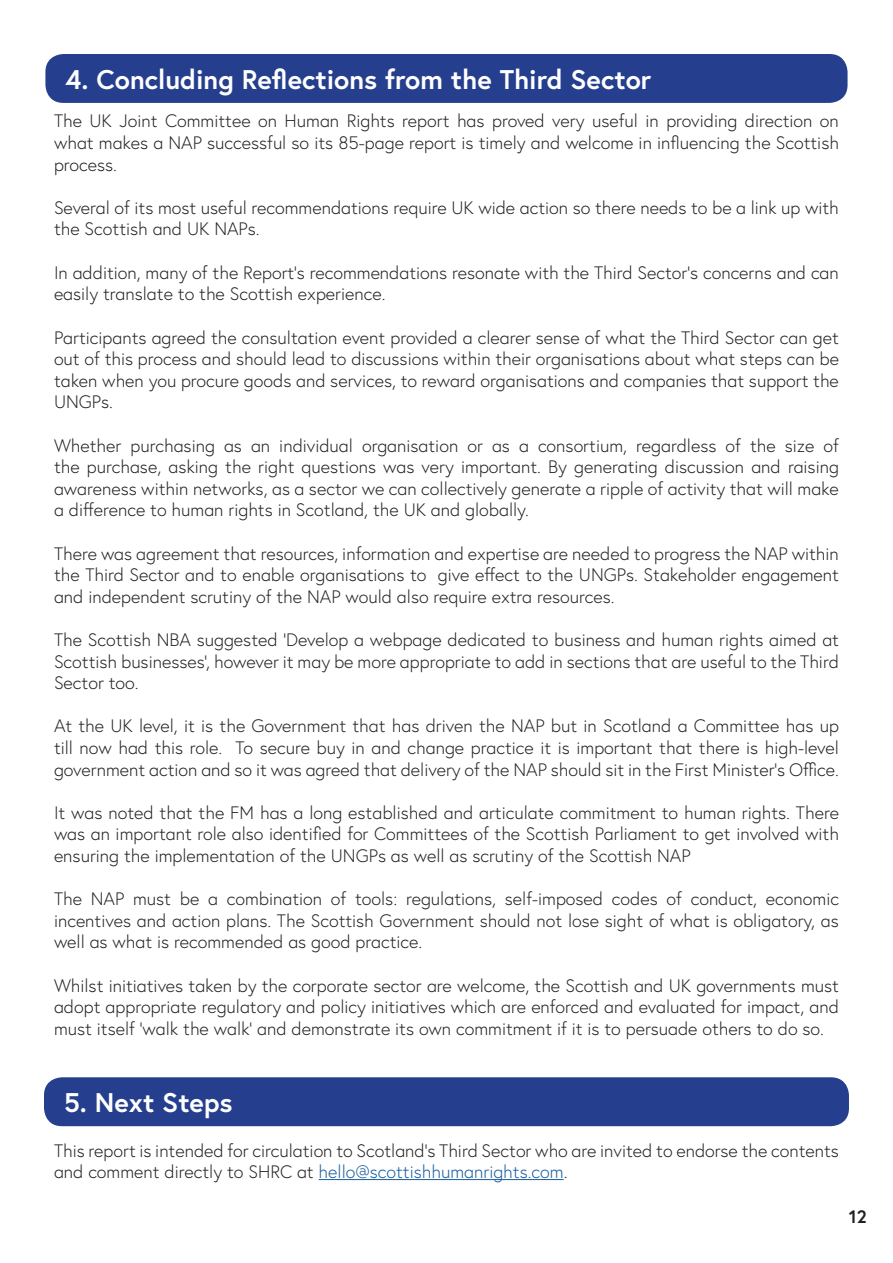
<style>
.page{position:relative;width:893px;height:1263px;background:#fff}
.page>*{position:absolute;margin:0;border:0;box-sizing:border-box;transform-origin:0 0}
.t1{font:700 27px "Europa";color:#fff}
.t2{font:300 18px/21.6px "Europa";color:#231f20;text-align:justify}
.t3{font:700 18px "Europa";color:#231f20}
.s1{color:#175d9e}
</style>
<div class="page">
<hr style="left:319px;top:1179px;width:245px;height:1px;background:#175d9e">
<div style="left:44px;top:1077px;width:805px;height:49px;background:#253f8e;border-radius:18px"></div>
<div style="left:45px;top:54px;width:802px;height:49px;background:#253f8e;border-radius:18px"></div>
<h1 class="t1" style="left:66px;top:67px;width:587px">4. Concluding Relections from the Third Sector</h1>
<p class="t2" style="left:54px;top:112px;width:786px">The UK Joint Committee on Human Rights report has proved very useful in providing direction on what makes a NAP successful so its 85-page report is timely and welcome in inluencing the Scottish process.</p>
<p class="t2" style="left:54px;top:198px;width:786px">Several of its most useful recommendations require UK wide action so there needs to be a link up with the Scottish and UK NAPs.</p>
<p class="t2" style="left:54px;top:263px;width:786px">In addition, many of the Report’s recommendations resonate with the Third Sector’s concerns and can easily translate to the Scottish experience.</p>
<p class="t2" style="left:54px;top:328px;width:786px">Participants agreed the consultation event provided a clearer sense of what the Third Sector can get out of this process and should lead to discussions within their organisations about what steps can be taken when you procure goods and services, to reward organisations and companies that support the UNGPs.</p>
<p class="t2" style="left:54px;top:436px;width:787px">Whether purchasing as an individual organisation or as a consortium, regardless of the size of the purchase, asking the right questions was very important. By generating discussion and raising awareness within networks, as a sector we can collectively generate a ripple of activity that will make a diference to human rights in Scotland, the UK and globally.</p>
<p class="t2" style="left:54px;top:544px;width:786px">There was agreement that resources, information and expertise are needed to progress the NAP within the Third Sector and to enable organisations to give efect to the UNGPs. Stakeholder engagement and independent scrutiny of the NAP would also require extra resources.</p>
<p class="t2" style="left:54px;top:630px;width:787px">The Scottish NBA suggested ‘Develop a webpage dedicated to business and human rights aimed at Scottish businesses’, however it may be more appropriate to add in sections that are useful to the Third Sector too.</p>
<p class="t2" style="left:54px;top:717px;width:787px">At the UK level, it is the Government that has driven the NAP but in Scotland a Committee has up till now had this role. To secure buy in and change practice it is important that there is high-level government action and so it was agreed that delivery of the NAP should sit in the First Minister’s Oice.</p>
<p class="t2" style="left:54px;top:803px;width:786px">It was noted that the FM has a long established and articulate commitment to human rights. There was an important role also identiied for Committees of the Scottish Parliament to get involved with ensuring the implementation of the UNGPs as well as scrutiny of the Scottish NAP</p>
<p class="t2" style="left:54px;top:889px;width:786px">The NAP must be a combination of tools: regulations, self-imposed codes of conduct, economic incentives and action plans. The Scottish Government should not lose sight of what is obligatory, as well as what is recommended as good practice.</p>
<p class="t2" style="left:54px;top:976px;width:786px">Whilst initiatives taken by the corporate sector are welcome, the Scottish and UK governments must adopt appropriate regulatory and policy initiatives which are enforced and evaluated for impact, and must itself ‘walk the walk’ and demonstrate its own commitment if it is to persuade others to do so.</p>
<h1 class="t1" style="left:64px;top:1091px;width:170px">5. Next Steps</h1>
<p class="t2" style="left:54px;top:1141px;width:786px">This report is intended for circulation to Scotland’s Third Sector who are invited to endorse the contents and comment directly to SHRC at <span class="s1">hello@scottishhumanrights.com</span>.</p>
<p class="t3" style="left:849px;top:1209px;width:19px">12</p>
</div>
